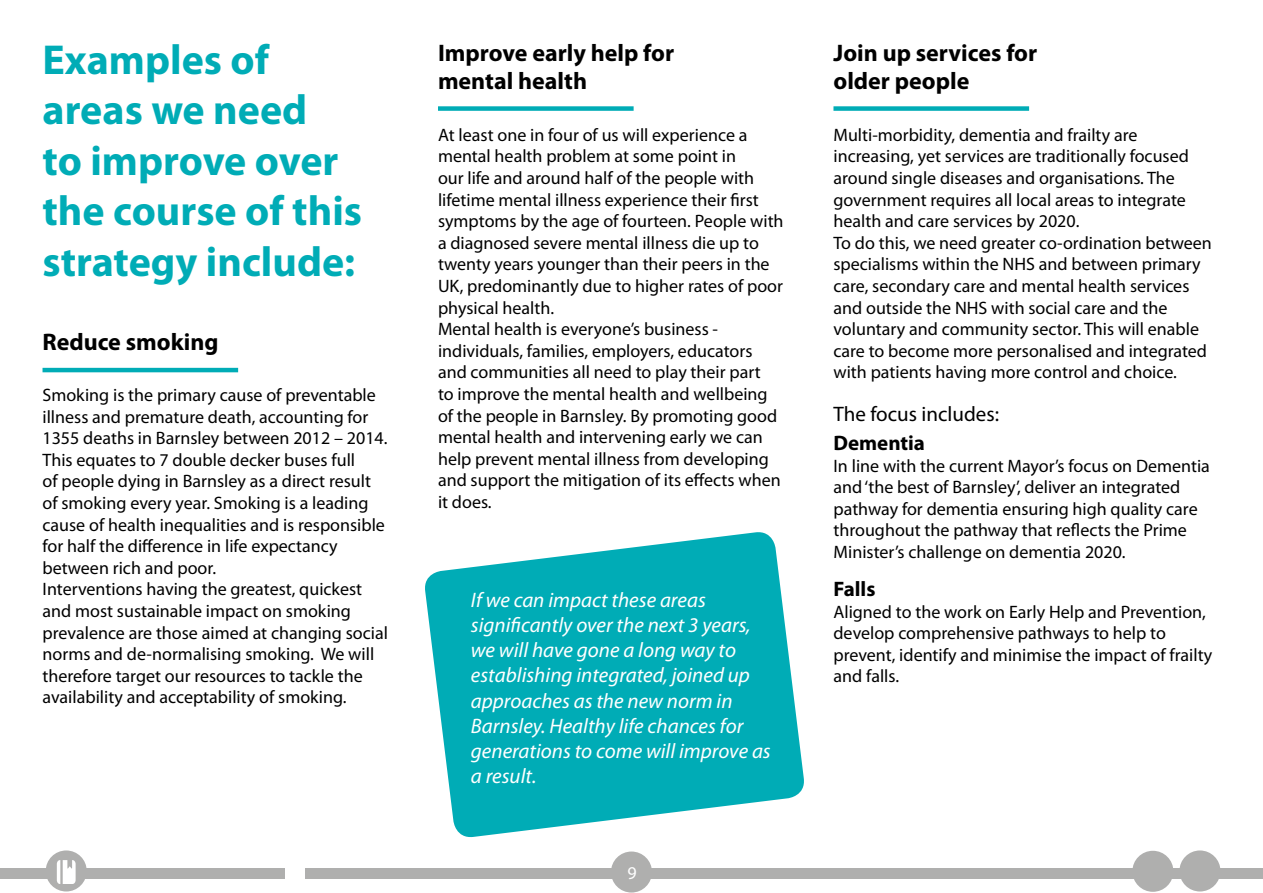
<style>
.page{position:relative;width:1263px;height:893px;background:#fff}
.page>*{position:absolute;margin:0;border:0;box-sizing:border-box;transform-origin:0 0}
.t1{font:700 42px/50.4px "Myriad Pro";color:#00acb6}
.t2{font:700 24px/28.8px "Myriad Pro";color:#000}
.t3{font:italic 21px/25.2px "Myriad Pro";color:#fff}
.t4{font:21px "Myriad Pro";color:#000}
.t5{font:700 21px "Myriad Pro";color:#000}
.t6{font:18px/21.6px "Myriad Pro";color:#000}
.t7{font:18px "Myriad Pro";color:#fff}
</style>
<div class="page">
<div style="left:306px;top:868px;width:957px;height:10px;background:#afafae"></div>
<div style="left:0;top:868px;width:285px;height:10px;background:#afafae"></div>
<div style="left:46px;top:850px;width:41px;height:41px;background:#afafae;border-radius:50%"></div>
<div style="left:611px;top:851px;width:41px;height:41px;background:#afafae;border-radius:50%"></div>
<div style="left:1179px;top:850px;width:41px;height:41px;background:#afafae;border-radius:50%"></div>
<div style="left:1132px;top:851px;width:41px;height:41px;background:#afafae;border-radius:50%"></div>
<svg style="left:57px;top:860px;width:19px;height:24px"></svg>
<svg style="left:425px;top:532px;width:379px;height:306px;fill:#00acb6"></svg>
<hr style="left:43px;top:368px;width:195px;height:4px;background:#00acb6">
<div style="left:438px;top:106px;width:196px;height:5px;background:#00acb6"></div>
<div style="left:833px;top:106px;width:196px;height:5px;background:#00acb6"></div>
<h1 class="t1" style="left:43px;top:33px;width:321px">Examples of areas we need<br>to improve over the course of this strategy include:</h1>
<h2 class="t2" style="left:43px;top:326px;width:178px">Reduce smoking</h2>
<p class="t6" style="left:43px;top:384px;width:347px">Smoking is the primary cause of preventable illness and premature death, accounting for 1355 deaths in Barnsley between 2012 – 2014.<br>This equates to 7 double decker buses full<br>of people dying in Barnsley as a direct result of smoking every year. Smoking is a leading cause of health inequalities and is responsible for half the difference in life expectancy between rich and poor.<br>Interventions having the greatest, quickest and most sustainable impact on smoking prevalence are those aimed at changing social norms and de-normalising smoking. We will therefore target our resources to tackle the availability and acceptability of smoking.</p>
<h2 class="t2" style="left:438px;top:37px;width:238px">Improve early help for mental health</h2>
<p class="t6" style="left:438px;top:124px;width:347px">At least one in four of us will experience a mental health problem at some point in<br>our life and around half of the people with lifetime mental illness experience their first symptoms by the age of fourteen. People with a diagnosed severe mental illness die up to twenty years younger than their peers in the UK, predominantly due to higher rates of poor physical health.<br>Mental health is everyone’s business - individuals, families, employers, educators and communities all need to play their part<br>to improve the mental health and wellbeing of the people in Barnsley. By promoting good mental health and intervening early we can help prevent mental illness from developing and support the mitigation of its effects when it does.</p>
<p class="t3" style="left:471px;top:587px;width:301px">If we can impact these areas significantly over the next 3 years, we will have gone a long way to establishing integrated, joined up approaches as the new norm in<br>Barnsley. Healthy life chances for generations to come will improve as a result.</p>
<p class="t7" style="left:627px;top:861px;width:11px">9</p>
<h2 class="t2" style="left:833px;top:37px;width:205px">Join up services for older people</h2>
<p class="t6" style="left:833px;top:124px;width:380px">Multi-morbidity, dementia and frailty are increasing, yet services are traditionally focused around single diseases and organisations. The government requires all local areas to integrate health and care services by 2020.<br>To do this, we need greater co-ordination between specialisms within the NHS and between primary care, secondary care and mental health services and outside the NHS with social care and the voluntary and community sector. This will enable care to become more personalised and integrated with patients having more control and choice.</p>
<p class="t4" style="left:833px;top:401px;width:167px">The focus includes:</p>
<p class="t5" style="left:833px;top:429px;width:93px">Dementia</p>
<p class="t6" style="left:833px;top:454px;width:378px">In line with the current Mayor’s focus on Dementia and ‘the best of Barnsley’, deliver an integrated pathway for dementia ensuring high quality care throughout the pathway that reflects the Prime Minister’s challenge on dementia 2020.</p>
<p class="t5" style="left:833px;top:575px;width:43px">Falls</p>
<p class="t6" style="left:833px;top:600px;width:380px">Aligned to the work on Early Help and Prevention, develop comprehensive pathways to help to prevent, identify and minimise the impact of frailty and falls.</p>
</div>
